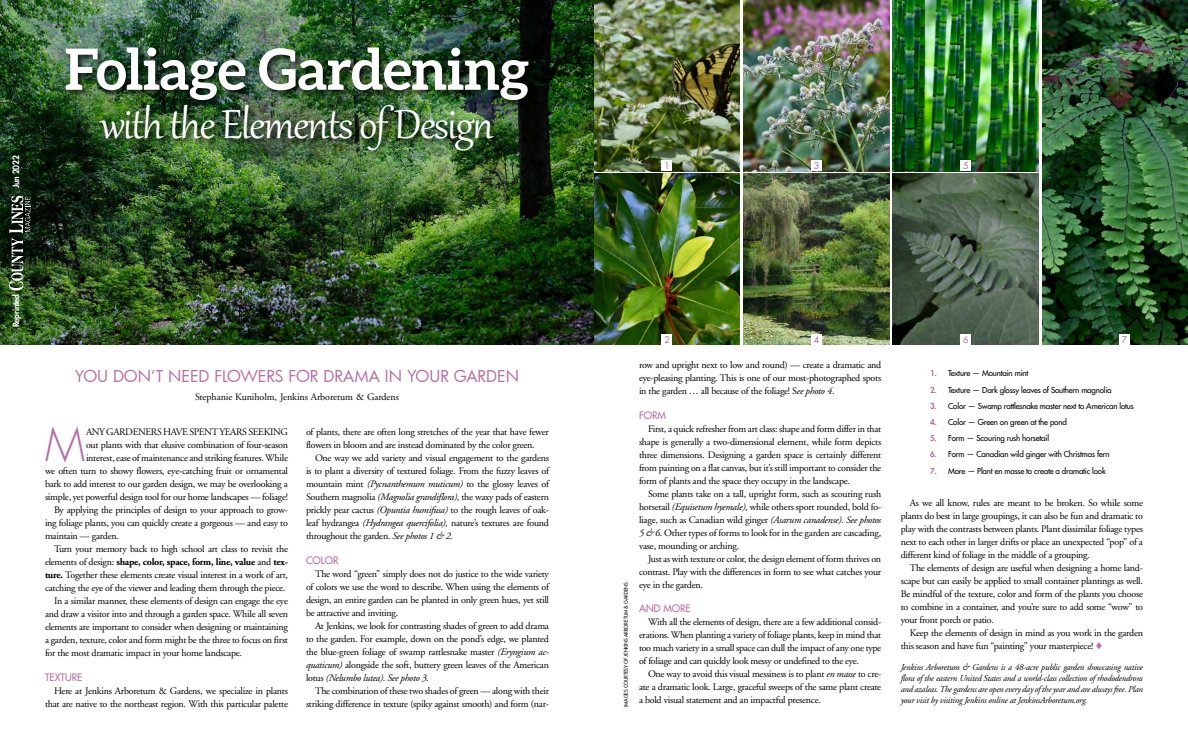
<style>
.page{position:relative;width:1188px;height:756px;background:#fff}
.page>*{position:absolute;margin:0;border:0;box-sizing:border-box;transform-origin:0 0}
.t1{font:700 57px "Aleo";letter-spacing:-.01em;color:#fff}
.t2{font:50px "Gabriola";letter-spacing:-.025em;color:#fff}
.Feature{font:300 44.5px "Futura";color:#b66ea3}
.Deck{font:16px "Futura";color:#b66ea3}
.Feature-2{font:10px/13px "Adobe Garamond";letter-spacing:-.025em;color:#000;text-align:justify}
.Author{font:10px "Adobe Garamond";letter-spacing:-.005em;color:#000}
.Subhead{font:10px "Futura";color:#b66ea3}
.Feature_BIO_italics{font:italic 9px/11px "Adobe Garamond";letter-spacing:-.025em;color:#000;text-align:justify}
.Caption_photo_WHITE{font:9px "Futura";color:#b66ea3}
.t3{font:800 8.5px "Futura";letter-spacing:-.025em;color:#fff}
.Caption_photo{font:8px "Futura";letter-spacing:-.025em;color:#000}
.photo_credit{font:5px "Futura";letter-spacing:-.025em;color:#000}
.s1{font-weight:700}
.s2{font-style:italic}
.s3{font-weight:800;color:#b66ea3}
</style>
<div class="page">
<img style="left:0;top:0;width:594px;height:345px">
<img style="left:594px;top:0;width:146px;height:171px">
<img style="left:743px;top:0;width:146px;height:171px">
<img style="left:893px;top:0;width:146px;height:171px">
<img style="left:594px;top:174px;width:146px;height:171px">
<img style="left:743px;top:174px;width:146px;height:171px">
<img style="left:893px;top:174px;width:146px;height:171px">
<img style="left:1042px;top:0;width:146px;height:345px">
<div style="left:662px;top:161px;width:10px;height:10px;background:#fff"></div>
<div style="left:811px;top:161px;width:11px;height:10px;background:#fff"></div>
<div style="left:960px;top:161px;width:11px;height:10px;background:#fff"></div>
<div style="left:662px;top:334px;width:10px;height:11px;background:#fff"></div>
<div style="left:811px;top:334px;width:11px;height:11px;background:#fff"></div>
<div style="left:960px;top:334px;width:11px;height:11px;background:#fff"></div>
<div style="left:1119px;top:334px;width:11px;height:11px;background:#fff"></div>
<div style="left:64px;top:45px;width:473px;height:114px;background:#000;opacity:.75"></div>
<svg style="left:9px;top:196px;width:21px;height:95px;background:#475546"></svg>
<p class="t3" style="left:11px;top:188px;width:34px;rotate:-90deg">Jun 2022</p>
<p class="t1" style="left:65px;top:36px;width:466px">Foliage Gardening</p>
<p class="t2" style="left:101px;top:91px;width:395px">with the Elements of Design</p>
<p class="t3" style="left:11px;top:327px;width:35px;rotate:-90deg">Reprinted</p>
<p class="Deck" style="left:75px;top:365px;width:446px">YOU DON’T NEED FLOWERS FOR DRAMA IN YOUR GARDEN</p>
<p class="Author" style="left:195px;top:391px;width:205px">Stephanie Kuniholm, Jenkins Arboretum &amp; Gardens</p>
<p class="Feature" style="left:45px;top:418px;width:41px">M</p>
<p class="Feature-2" style="left:45px;top:426px;width:245px;text-align:right">ANY GARDENERS HAVE SPENT YEARS SEEKING<br>out plants with that elusive combination of four-season<br>interest, ease of maintenance and striking features. While<br>we often turn to showy flowers, eye-catching fruit or ornamental bark to add interest to our garden design, we may be overlooking a simple, yet powerful design tool for our home landscapes — foliage!</p>
<p class="Feature-2" style="left:45px;top:504px;width:245px;text-indent:9px">By applying the principles of design to your approach to grow&shy;ing foliage plants, you can quickly create a gorgeous — and easy to maintain — garden.</p>
<p class="Feature-2" style="left:45px;top:543px;width:245px;text-indent:9px">Turn your memory back to high school art class to revisit the elements of design: <span class="s1">shape, color, space, form, line, value</span> and <span class="s1">tex&shy;ture.</span> Together these elements create visual interest in a work of art, catching the eye of the viewer and leading them through the piece.</p>
<p class="Feature-2" style="left:45px;top:595px;width:245px;text-indent:9px">In a similar manner, these elements of design can engage the eye and draw a visitor into and through a garden space. While all seven elements are important to consider when designing or maintaining a garden, texture, color and form might be the three to focus on first for the most dramatic impact in your home landscape.</p>
<p class="Subhead" style="left:45px;top:671px;width:39px">TEXTURE</p>
<p class="Feature-2" style="left:45px;top:684px;width:244px;text-align:right">Here at Jenkins Arboretum &amp; Gardens, we specialize in plants that are native to the northeast region. With this particular palette</p>
<p class="Feature-2" style="left:306px;top:426px;width:244px">of plants, there are often long stretches of the year that have fewer flowers in bloom and are instead dominated by the color green.</p>
<p class="Feature-2" style="left:306px;top:452px;width:245px;text-indent:9px">One way we add variety and visual engagement to the gardens is to plant a diversity of textured foliage. From the fuzzy leaves of mountain mint <span class="s2">(Pycnanthemum muticum)</span> to the glossy leaves of Southern magnolia <span class="s2">(Magnolia grandiflora),</span> the waxy pads of eastern prickly pear cactus <span class="s2">(Opuntia humifusa)</span> to the rough leaves of oak&shy;leaf hydrangea <span class="s2">(Hydrangea quercifolia),</span> nature’s textures are found throughout the garden. <span class="s2">See photos 1 &amp; 2.</span></p>
<p class="Subhead" style="left:306px;top:554px;width:34px">COLOR</p>
<p class="Feature-2" style="left:306px;top:567px;width:245px;text-indent:9px">The word “green” simply does not do justice to the wide variety of colors we use the word to describe. When using the elements of design, an entire garden can be planted in only green hues, yet still be attractive and inviting.</p>
<p class="Feature-2" style="left:306px;top:619px;width:245px;text-indent:9px">At Jenkins, we look for contrasting shades of green to add drama to the garden. For example, down on the pond’s edge, we planted the blue-green foliage of swamp rattlesnake master <span class="s2">(Eryngium ac&shy;quaticum)</span> alongside the soft, buttery green leaves of the American lotus <span class="s2">(Nelumbo lutea). See photo 3.</span></p>
<p class="Feature-2" style="left:306px;top:684px;width:245px;text-align:right">The combination of these two shades of green — along with their striking difference in texture (spiky against smooth) and form (nar-</p>
<p class="Caption_photo_WHITE" style="left:664px;top:160px;width:7px">1</p>
<p class="Caption_photo_WHITE" style="left:814px;top:160px;width:7px">3</p>
<p class="Caption_photo_WHITE" style="left:963px;top:160px;width:7px">5</p>
<p class="photo_credit" style="left:623px;top:707px;width:127px;rotate:-90deg">IMAGES COURTESY OF JENKINS ARBORETUM &amp; GARDENS</p>
<p class="Caption_photo_WHITE" style="left:664px;top:334px;width:7px">2</p>
<p class="Caption_photo_WHITE" style="left:814px;top:334px;width:7px">4</p>
<p class="Caption_photo_WHITE" style="left:963px;top:334px;width:7px">6</p>
<p class="Caption_photo_WHITE" style="left:1122px;top:334px;width:7px">7</p>
<p class="Feature-2" style="left:639px;top:359px;width:244px">row and upright next to low and round) — create a dramatic and eye-pleasing planting. This is one of our most-photographed spots in the garden … all because of the foliage! S<span class="s2">ee photo 4</span>.</p>
<p class="Subhead" style="left:639px;top:409px;width:28px">FORM</p>
<p class="Feature-2" style="left:639px;top:422px;width:244px;text-indent:9px">First, a quick refresher from art class: shape and form differ in that shape is generally a two-dimensional element, while form depicts three dimensions. Designing a garden space is certainly different from painting on a flat canvas, but it’s still important to consider the form of plants and the space they occupy in the landscape.</p>
<p class="Feature-2" style="left:639px;top:487px;width:244px;text-indent:9px">Some plants take on a tall, upright form, such as scouring rush horsetail <span class="s2">(Equisetum hyemale),</span> while others sport rounded, bold fo&shy;liage, such as Canadian wild ginger <span class="s2">(Asarum canadense). See photos 5 &amp; 6.</span> Other types of forms to look for in the garden are cascading, vase, mounding or arching.</p>
<p class="Feature-2" style="left:639px;top:552px;width:244px;text-indent:9px">Just as with texture or color, the design element of form thrives on contrast. Play with the differences in form to see what catches your eye in the garden.</p>
<p class="Subhead" style="left:639px;top:602px;width:53px">AND MORE</p>
<p class="Feature-2" style="left:639px;top:616px;width:244px;text-indent:9px">With all the elements of design, there are a few additional consid&shy;erations. When planting a variety of foliage plants, keep in mind that too much variety in a small space can dull the impact of any one type of foliage and can quickly look messy or undefined to the eye.</p>
<p class="Feature-2" style="left:639px;top:668px;width:244px;text-indent:9px">One way to avoid this visual messiness is to plant <span class="s2">en masse</span> to cre&shy;ate a dramatic look. Large, graceful sweeps of the same plant create a bold visual statement and an impactful presence.</p>
<p class="Caption_photo" style="left:930px;top:368px;width:100px"><span class="s3">1.</span> Texture — Mountain mint</p>
<p class="Caption_photo" style="left:930px;top:385px;width:183px"><span class="s3">2.</span> Texture — Dark glossy leaves of Southern magnolia</p>
<p class="Caption_photo" style="left:930px;top:401px;width:205px"><span class="s3">3.</span> Color — Swamp rattlesnake master next to American lotus</p>
<p class="Caption_photo" style="left:930px;top:417px;width:138px"><span class="s3">4.</span> Color — Green on green at the pond</p>
<p class="Caption_photo" style="left:930px;top:433px;width:120px"><span class="s3">5.</span> Form — Scouring rush horsetail</p>
<p class="Caption_photo" style="left:930px;top:449px;width:181px"><span class="s3">6.</span> Form — Canadian wild ginger with Christmas fern</p>
<p class="Caption_photo" style="left:930px;top:466px;width:177px"><span class="s3">7.</span> More — Plant en masse to create a dramatic look</p>
<p class="Feature-2" style="left:901px;top:496px;width:244px;text-indent:9px">As we all know, rules are meant to be broken. So while some plants do best in large groupings, it can also be fun and dramatic to play with the contrasts between plants. Plant dissimilar foliage types next to each other in larger drifts or place an unexpected “pop” of a different kind of foliage in the middle of a grouping.</p>
<p class="Feature-2" style="left:901px;top:561px;width:244px;text-indent:9px">The elements of design are useful when designing a home land&shy;scape but can easily be applied to small container plantings as well.<br>Be mindful of the texture, color and form of the plants you choose to combine in a container, and you’re sure to add some “wow” to your front porch or patio.</p>
<p class="Feature-2" style="left:901px;top:626px;width:244px;text-indent:9px">Keep the elements of design in mind as you work in the garden this season and have fun “painting” your masterpiece!</p>
<p class="Feature_BIO_italics" style="left:901px;top:662px;width:244px">Jenkins Arboretum &amp; Gardens is a 48-acre public garden showcasing native flora of the eastern United States and a world-class collection of rhododendrons and azaleas. The gardens are open every day of the year and are always free. Plan your visit by visiting Jenkins online at JenkinsArboretum.org.</p>
</div>
